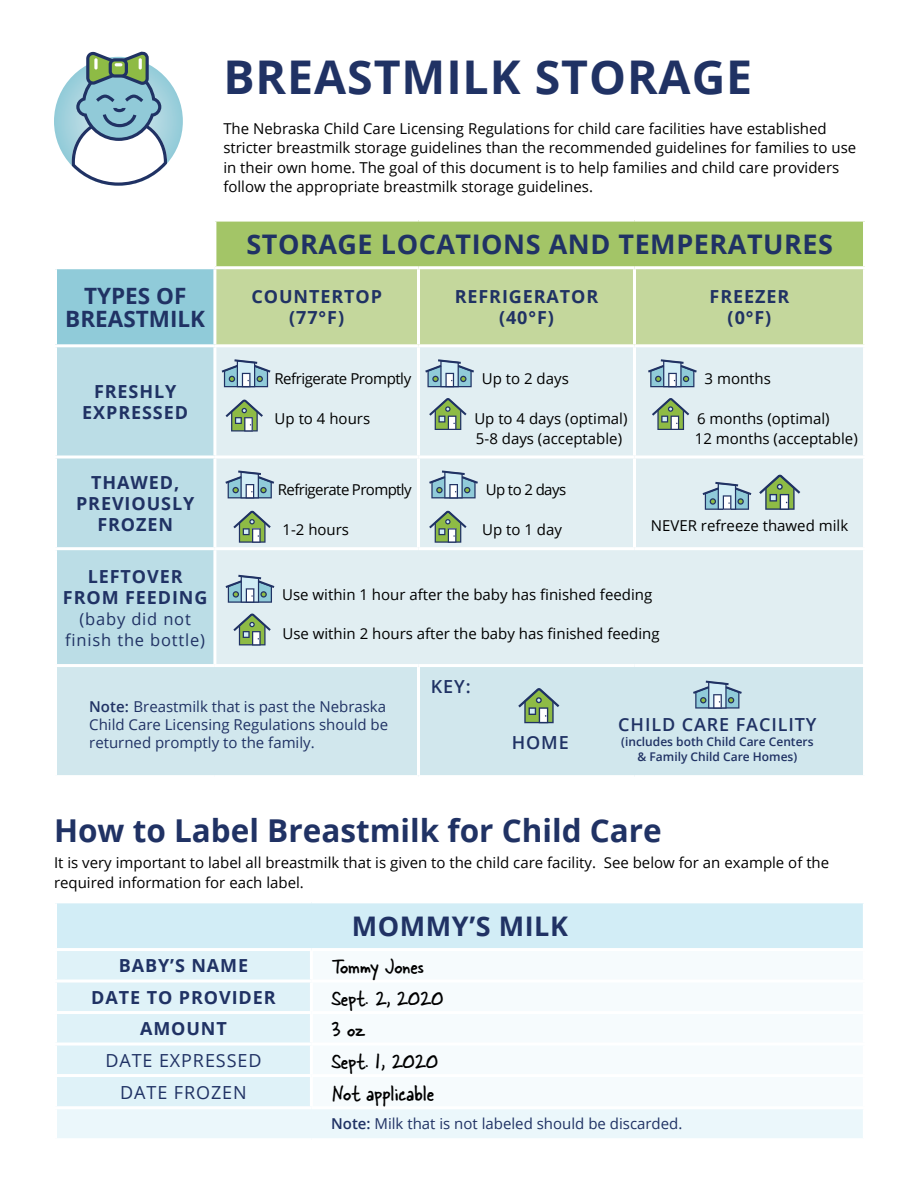
<style>
.page{position:relative;width:918px;height:1188px;background:#fff}
.page>*{position:absolute;margin:0;border:0;box-sizing:border-box;transform-origin:0 0}
.t1{font:700 46.5px "Open Sans";letter-spacing:.02em;color:#203264}
.t2{font:700 31.5px "Open Sans";color:#203264}
.t3{font:700 27px "Open Sans";letter-spacing:.02em;color:#203264}
.t4{font:24px "Skippy Sharp";color:#000}
.t5{font:700 22.5px/22.5px "Open Sans";color:#203264;text-align:center}
.t6{font:700 18px/21px "Open Sans";letter-spacing:.05em;color:#203264;text-align:center}
.t7{font:600 18px "Open Sans";letter-spacing:.05em;color:#203264}
.t8{font:18px "Open Sans";letter-spacing:.05em;color:#203264}
.t9{font:16.5px/21px "Open Sans";letter-spacing:.05em;color:#203264;text-align:center}
.t10{font:15px/19.5px "Open Sans";color:#000}
.t11{font:15px/18px "Open Sans";color:#203264}
.t12{font:15px "Open Sans";letter-spacing:-.03em;color:#000}
.t13{font:15px "Open Sans";letter-spacing:-.04em;color:#000}
.t14{font:600 12px/15px "Open Sans";color:#203264;text-align:center}
.s1{font-weight:600}
</style>
<div class="page">
<div style="left:215px;top:220px;width:650px;height:48px;background:#a3c567"></div>
<div style="left:56px;top:268px;width:159px;height:78px;background:#90cbd9"></div>
<div style="left:216px;top:269px;width:647px;height:75px;background:#c4d79c"></div>
<div style="left:57px;top:347px;width:156px;height:317px;background:#bbdde6"></div>
<div style="left:216px;top:347px;width:647px;height:317px;background:#e1eef2"></div>
<div style="left:57px;top:667px;width:806px;height:108px;background:#d1e7ed"></div>
<hr style="left:215px;top:219px;width:203px;height:3px;background:#fff">
<hr style="left:213px;top:222px;width:3px;height:44px;background:#fff">
<hr style="left:418px;top:219px;width:216px;height:3px;background:#fff">
<hr style="left:634px;top:219px;width:232px;height:3px;background:#fff">
<hr style="left:863px;top:222px;width:3px;height:44px;background:#fff">
<hr style="left:54px;top:266px;width:161px;height:3px;background:#fff">
<hr style="left:54px;top:269px;width:3px;height:75px;background:#fff">
<hr style="left:215px;top:266px;width:203px;height:3px;background:#fff">
<hr style="left:213px;top:269px;width:3px;height:75px;background:#fff">
<hr style="left:418px;top:266px;width:216px;height:3px;background:#fff">
<hr style="left:417px;top:269px;width:3px;height:75px;background:#fff">
<hr style="left:634px;top:266px;width:232px;height:3px;background:#fff">
<hr style="left:633px;top:269px;width:3px;height:75px;background:#fff">
<hr style="left:54px;top:344px;width:161px;height:3px;background:#fff">
<hr style="left:417px;top:347px;width:3px;height:109px;background:#fff">
<hr style="left:633px;top:347px;width:3px;height:109px;background:#fff">
<hr style="left:54px;top:456px;width:161px;height:3px;background:#fff">
<hr style="left:215px;top:456px;width:203px;height:3px;background:#fff">
<hr style="left:418px;top:456px;width:216px;height:3px;background:#fff">
<hr style="left:417px;top:459px;width:3px;height:88px;background:#fff">
<hr style="left:634px;top:456px;width:232px;height:3px;background:#fff">
<hr style="left:633px;top:459px;width:3px;height:88px;background:#fff">
<hr style="left:54px;top:547px;width:161px;height:3px;background:#fff">
<hr style="left:215px;top:547px;width:203px;height:3px;background:#fff">
<hr style="left:418px;top:547px;width:216px;height:3px;background:#fff">
<hr style="left:634px;top:547px;width:232px;height:3px;background:#fff">
<hr style="left:417px;top:667px;width:3px;height:108px;background:#fff">
<svg style="left:222px;top:359px;width:48px;height:28px"></svg>
<svg style="left:226px;top:399px;width:37px;height:33px"></svg>
<svg style="left:425px;top:359px;width:49px;height:28px"></svg>
<svg style="left:429px;top:398px;width:38px;height:32px"></svg>
<svg style="left:648px;top:359px;width:49px;height:28px"></svg>
<svg style="left:652px;top:398px;width:37px;height:32px"></svg>
<svg style="left:225px;top:471px;width:49px;height:27px"></svg>
<svg style="left:233px;top:510px;width:38px;height:33px"></svg>
<svg style="left:429px;top:471px;width:49px;height:27px"></svg>
<svg style="left:429px;top:510px;width:38px;height:33px"></svg>
<svg style="left:703px;top:482px;width:48px;height:28px"></svg>
<svg style="left:759px;top:474px;width:41px;height:36px"></svg>
<svg style="left:226px;top:575px;width:48px;height:28px"></svg>
<svg style="left:233px;top:613px;width:38px;height:32px"></svg>
<div style="left:56px;top:902px;width:808px;height:48px;background:#d2edf6"></div>
<div style="left:57px;top:951px;width:253px;height:155px;background:#dff2f8"></div>
<div style="left:56px;top:1108px;width:808px;height:32px;background:#ebf7fb"></div>
<hr style="left:54px;top:900px;width:257px;height:3px;background:#fff">
<hr style="left:54px;top:903px;width:3px;height:45px;background:#fff">
<hr style="left:311px;top:900px;width:555px;height:3px;background:#fff">
<hr style="left:863px;top:903px;width:3px;height:45px;background:#fff">
<hr style="left:54px;top:948px;width:257px;height:3px;background:#fff">
<hr style="left:311px;top:948px;width:555px;height:3px;background:#fff">
<hr style="left:54px;top:980px;width:257px;height:3px;background:#fff">
<hr style="left:54px;top:1011px;width:257px;height:3px;background:#fff">
<hr style="left:54px;top:1043px;width:257px;height:3px;background:#fff">
<hr style="left:54px;top:1074px;width:257px;height:3px;background:#fff">
<hr style="left:54px;top:1106px;width:257px;height:3px;background:#fff">
<hr style="left:54px;top:1109px;width:3px;height:29px;background:#fff">
<hr style="left:311px;top:1106px;width:555px;height:3px;background:#fff">
<hr style="left:863px;top:1109px;width:3px;height:29px;background:#fff">
<hr style="left:54px;top:1138px;width:257px;height:3px;background:#fff">
<hr style="left:311px;top:1138px;width:555px;height:3px;background:#fff">
<img style="left:54px;top:77px;width:129px;height:89px">
<svg style="left:72px;top:52px;width:95px;height:134px"></svg>
<svg style="left:693px;top:681px;width:49px;height:28px"></svg>
<svg style="left:518px;top:688px;width:41px;height:35px"></svg>
<h1 class="t1" style="left:223px;top:44px;width:530px">BREASTMILK STORAGE</h1>
<p class="t10" style="left:223px;top:118px;width:634px">The Nebraska Child Care Licensing Regulations for child care facilities have established stricter breastmilk storage guidelines than the recommended guidelines for families to use in their own home. The goal of this document is to help families and child care providers follow the appropriate breastmilk storage guidelines.</p>
<h3 class="t3" style="left:246px;top:225px;width:588px">STORAGE LOCATIONS AND TEMPERATURES</h3>
<h3 class="t5" style="left:65px;top:284px;width:141px">TYPES OF<br>BREASTMILK</h3>
<p class="t6" style="left:251px;top:286px;width:132px">COUNTERTOP (77°F)</p>
<p class="t6" style="left:455px;top:286px;width:145px">REFRIGERATOR (40°F)</p>
<p class="t6" style="left:710px;top:286px;width:81px">FREEZER (0°F)</p>
<p class="t6" style="left:82px;top:380px;width:107px">FRESHLY<br>EXPRESSED</p>
<p class="t12" style="left:274px;top:369px;width:138px">Refrigerate Promptly</p>
<p class="t10" style="left:275px;top:408px;width:97px">Up to 4 hours</p>
<p class="t6" style="left:76px;top:471px;width:120px">THAWED,<br>PREVIOUSLY<br>FROZEN</p>
<p class="t13" style="left:278px;top:480px;width:135px">Refrigerate Promptly</p>
<p class="t10" style="left:282px;top:520px;width:68px">1-2 hours</p>
<p class="t10" style="left:482px;top:369px;width:88px">Up to 2 days</p>
<p class="t10" style="left:474px;top:408px;width:155px">Up to 4 days (optimal)<br>5-8 days (acceptable)</p>
<p class="t10" style="left:705px;top:369px;width:68px">3 months</p>
<p class="t10" style="left:695px;top:408px;width:164px">6 months (optimal)<br>12 months (acceptable)</p>
<p class="t10" style="left:486px;top:480px;width:82px">Up to 2 days</p>
<p class="t10" style="left:482px;top:520px;width:81px">Up to 1 day</p>
<p class="t10" style="left:651px;top:515px;width:199px">NEVER refreeze thawed milk</p>
<p class="t6" style="left:63px;top:565px;width:146px">LEFTOVER<br>FROM FEEDING</p>
<p class="t9" style="left:65px;top:608px;width:141px">(baby did not finish the bottle)</p>
<p class="t10" style="left:282px;top:584px;width:372px">Use within 1 hour after the baby has finished feeding</p>
<p class="t10" style="left:282px;top:624px;width:379px">Use within 2 hours after the baby has finished feeding</p>
<p class="t7" style="left:431px;top:674px;width:41px">KEY:</p>
<p class="t11" style="left:89px;top:697px;width:301px"><span class="s1">Note:</span> Breastmilk that is past the Nebraska<br>Child Care Licensing Regulations should be returned promptly to the family.</p>
<p class="t7" style="left:512px;top:730px;width:59px">HOME</p>
<p class="t7" style="left:618px;top:712px;width:200px">CHILD CARE FACILITY</p>
<p class="t14" style="left:621px;top:734px;width:194px">(includes both Child Care Centers &amp; Family Child Care Homes)</p>
<h2 class="t2" style="left:54px;top:808px;width:609px">How to Label Breastmilk for Child Care</h2>
<p class="t10" style="left:54px;top:853px;width:777px">It is very important to label all breastmilk that is given to the child care facility. See below for an example of the required information for each label.</p>
<h3 class="t3" style="left:352px;top:907px;width:217px">MOMMY’S MILK</h3>
<p class="t6" style="left:119px;top:955px;width:131px">BABY’S NAME</p>
<h3 class="t4" style="left:332px;top:952px;width:94px">Tommy Jones</h3>
<p class="t6" style="left:91px;top:986px;width:186px">DATE TO PROVIDER</p>
<h3 class="t4" style="left:332px;top:983px;width:113px">Sept. 2, 2020</h3>
<p class="t6" style="left:140px;top:1018px;width:88px">AMOUNT</p>
<h3 class="t4" style="left:332px;top:1015px;width:34px">3 oz</h3>
<p class="t8" style="left:105px;top:1048px;width:158px">DATE EXPRESSED</p>
<h3 class="t4" style="left:332px;top:1046px;width:108px">Sept. 1, 2020</h3>
<p class="t8" style="left:120px;top:1080px;width:128px">DATE FROZEN</p>
<h3 class="t4" style="left:332px;top:1079px;width:104px">Not applicable</h3>
<p class="t11" style="left:331px;top:1115px;width:353px"><span class="s1">Note:</span> Milk that is not labeled should be discarded.</p>
</div>
